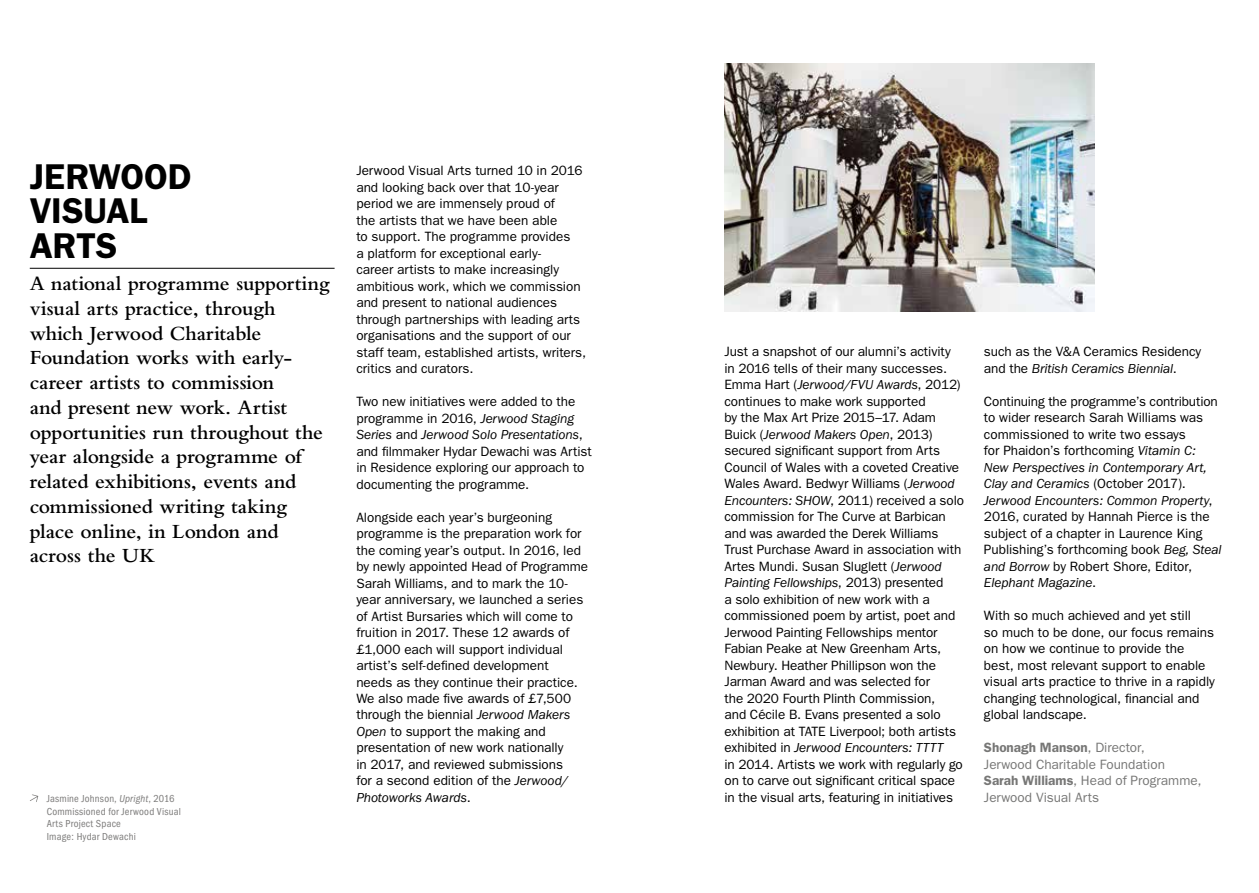
<style>
.page{position:relative;width:1259px;height:893px;background:#fff}
.page>*{position:absolute;margin:0;border:0;box-sizing:border-box;transform-origin:0 0}
.t1{font:600 36px/34.5px "Franklin Gothic";color:#000}
.t2{font:600 21px/24.8px "Bembo";letter-spacing:-.01em;color:#000}
.t3{font:13.5px/16.5px "Franklin Gothic";color:#000}
.t4{font:13.5px/16.5px "Franklin Gothic";color:#777776}
.t5{font:condensed 10.5px/12.6px "Franklin Gothic";letter-spacing:.015em;color:#7c7b7a}
.s1{font-style:italic}
.s2{font-weight:600}
</style>
<div class="page">
<hr style="left:30px;top:268px;width:304px;height:1px;background:#000">
<img style="left:724px;top:64px;width:370px;height:248px">
<svg style="left:30px;top:794px;width:8px;height:8px"></svg>
<h1 class="t1" style="left:30px;top:158px;width:163px">JERWOOD<br>VISUAL<br>ARTS</h1>
<p class="t3" style="left:356px;top:162px;width:231px">Jerwood Visual Arts turned 10 in 2016 and looking back over that 10-year period we are immensely proud of<br>the artists that we have been able<br>to support. The programme provides<br>a platform for exceptional early-<br>career artists to make increasingly ambitious work, which we commission and present to national audiences through partnerships with leading arts organisations and the support of our staff team, established artists, writers, critics and curators.</p>
<p class="t3" style="left:356px;top:393px;width:237px">Two new initiatives were added to the programme in 2016, <span class="s1">Jerwood Staging Series</span> and <span class="s1">Jerwood Solo Presentations</span>, and filmmaker Hydar Dewachi was Artist in Residence exploring our approach to documenting the programme.</p>
<p class="t3" style="left:356px;top:508px;width:233px">Alongside each year’s burgeoning programme is the preparation work for the coming year’s output. In 2016, led by newly appointed Head of Programme Sarah Williams, and to mark the 10- year anniversary, we launched a series of Artist Bursaries which will come to fruition in 2017. These 12 awards of £1,000 each will support individual artist’s self-defined development needs as they continue their practice.<br>We also made five awards of £7,500 through the biennial <span class="s1">Jerwood Makers Open</span> to support the making and presentation of new work nationally<br>in 2017, and reviewed submissions<br>for a second edition of the <span class="s1">Jerwood/ Photoworks Awards</span>.</p>
<p class="t2" style="left:30px;top:271px;width:302px">A national programme supporting visual arts practice, through which Jerwood Charitable<br>Foundation works with early&shy;career artists to commission<br>and present new work. Artist opportunities run throughout the year alongside a programme of related exhibitions, events and commissioned writing taking place online, in London and across the UK</p>
<p class="t3" style="left:724px;top:343px;width:241px">Just a snapshot of our alumni’s activity in 2016 tells of their many successes.<br>Emma Hart (<span class="s1">Jerwood/FVU Awards</span>, 2012) continues to make work supported<br>by the Max Art Prize 2015–17. Adam Buick (<span class="s1">Jerwood Makers Open</span>, 2013) secured significant support from Arts Council of Wales with a coveted Creative Wales Award. Bedwyr Williams (<span class="s1">Jerwood Encounters: SHOW</span>, 2011) received a solo commission for The Curve at Barbican and was awarded the Derek Williams Trust Purchase Award in association with Artes Mundi. Susan Sluglett (<span class="s1">Jerwood Painting Fellowships</span>, 2013) presented<br>a solo exhibition of new work with a commissioned poem by artist, poet and Jerwood Painting Fellowships mentor Fabian Peake at New Greenham Arts, Newbury. Heather Phillipson won the Jarman Award and was selected for<br>the 2020 Fourth Plinth Commission,<br>and Cécile B. Evans presented a solo exhibition at TATE Liverpool; both artists exhibited in <span class="s1">Jerwood Encounters: TTTT<br></span>in 2014. Artists we work with regularly go on to carve out significant critical space</p>
<p class="t5" style="left:47px;top:792px;width:129px">Jasmine Johnson, <span class="s1">Upright</span>, 2016</p>
<p class="t3" style="left:724px;top:789px;width:230px">in the visual arts, featuring in initiatives</p>
<p class="t5" style="left:47px;top:805px;width:136px">Commissioned for Jerwood Visual<br>Arts Project Space<br>Image: Hydar Dewachi</p>
<p class="t3" style="left:984px;top:343px;width:219px">such as the V&amp;A Ceramics Residency and the <span class="s1">British Ceramics Biennial</span>.</p>
<p class="t3" style="left:984px;top:393px;width:239px">Continuing the programme’s contribution to wider research Sarah Williams was commissioned to write two essays<br>for Phaidon’s forthcoming <span class="s1">Vitamin C:<br>New Perspectives in Contemporary Art, Clay and Ceramics</span> (October 2017).<br><span class="s1">Jerwood Encounters: Common Property</span>, 2016, curated by Hannah Pierce is the subject of a chapter in Laurence King Publishing’s forthcoming book <span class="s1">Beg, Steal and Borrow</span> by Robert Shore, Editor, <span class="s1">Elephant Magazine</span>.</p>
<p class="t3" style="left:984px;top:607px;width:232px">With so much achieved and yet still<br>so much to be done, our focus remains on how we continue to provide the best, most relevant support to enable visual arts practice to thrive in a rapidly changing technological, financial and global landscape.</p>
<p class="t4" style="left:984px;top:739px;width:219px"><span class="s2">Shonagh Manson</span>, Director,<br>Jerwood Charitable Foundation<br><span class="s2">Sarah Williams</span>, Head of Programme,<br>Jerwood Visual Arts</p>
</div>
